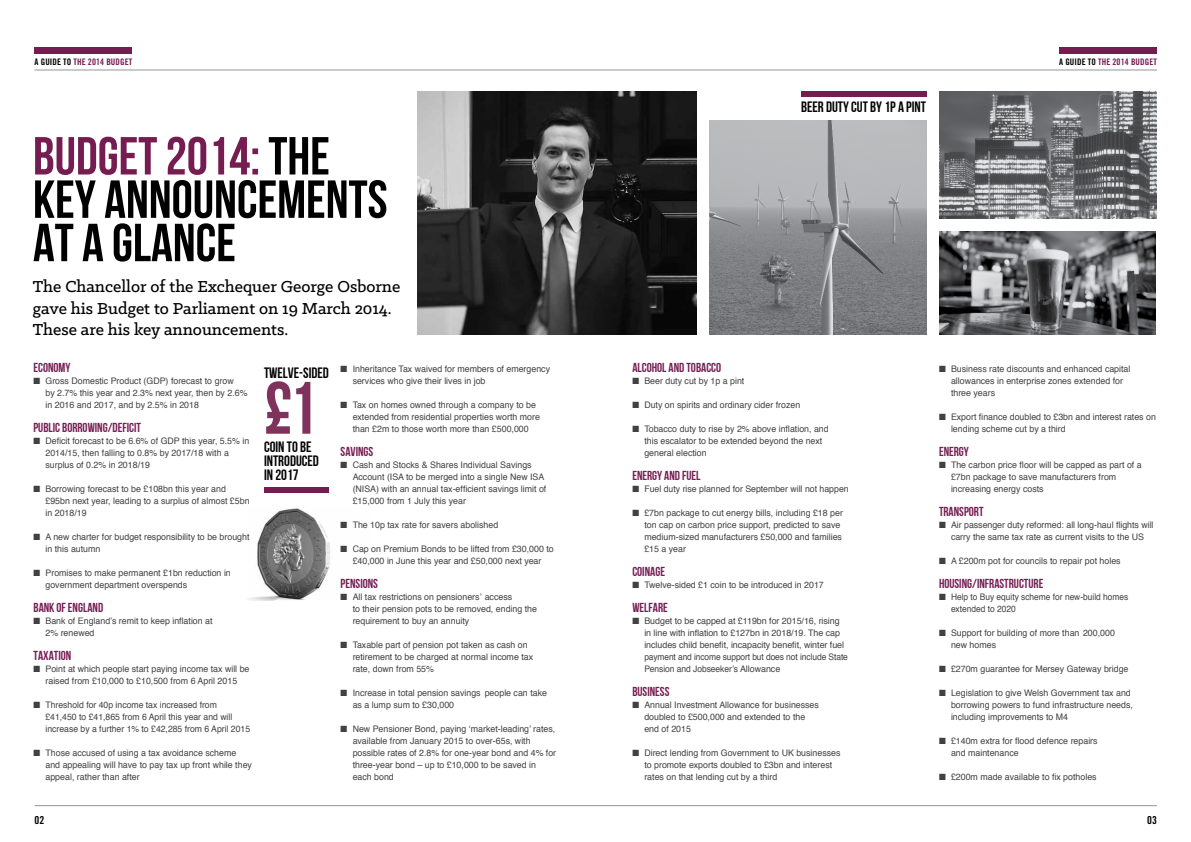
<style>
.page{position:relative;width:1191px;height:842px;background:#fff}
.page>*{position:absolute;margin:0;border:0;box-sizing:border-box;transform-origin:0 0}
.t1{font:74px "Bebas Neue";color:#7f325c}
.t2{font:53.4px/43.3px "Bebas Neue";color:#000}
.t3{font:500 18px/21.8px "Klinic Slab";color:#000}
.t4{font:15px/14px "Bebas Neue";color:#000}
.t5{font:13px "Bebas Neue";color:#751c51}
.t6{font:11px "Trade Gothic Bold Cond Twenty";color:#000}
.t7{font:9px/12px "Helvetica";color:#414042}
.t8{font:9px/12px "Helvetica";color:#414042;scale:.96 1}
.t9{font:9px/12px "Helvetica";color:#414042;scale:.93 1}
.t10{font:9px "Trade Gothic Bold Cond Twenty";letter-spacing:.01em;color:#751c51}
.s1{color:#000}
.s2{color:#751c51}
</style>
<div class="page">
<img style="left:249px;top:508px;width:81px;height:92px">
<hr style="left:35px;top:70px;width:1122px;height:1px;background:#939598">
<hr style="left:35px;top:805px;width:1122px;height:1px;background:#939598">
<div style="left:34px;top:47px;width:98px;height:6px;background:#751c51"></div>
<div style="left:1059px;top:47px;width:98px;height:6px;background:#751c51"></div>
<div style="left:264px;top:488px;width:65px;height:5px;background:#751c51"></div>
<img style="left:418px;top:92px;width:278px;height:243px">
<img style="left:709px;top:120px;width:217px;height:215px">
<img style="left:939px;top:92px;width:217px;height:126px">
<img style="left:939px;top:231px;width:217px;height:104px">
<div style="left:801px;top:92px;width:126px;height:5px;background:#751c51"></div>
<p class="t10" style="left:35px;top:56px;width:99px"><span class="s1">A GUIDE TO</span> THE 2014 BUDGET</p>
<p class="t10" style="left:1059px;top:56px;width:99px"><span class="s1">A GUIDE TO</span> THE 2014 BUDGET</p>
<h2 class="t2" style="left:33px;top:133px;width:356px"><span class="s2">BUDGET 2014:</span>THE<br>KEY ANNOUNCEMENTS<br>AT A GLANCE</h2>
<h3 class="t3" style="left:33px;top:275px;width:369px">The Chancellor of the Exchequer George Osborne gave his Budget to Parliament on 19 March 2014.<br>These are his key announcements.</h3>
<h3 class="t5" style="left:33px;top:360px;width:39px">ECONOMY</h3>
<p class="t7" style="left:45px;top:375px;width:203px;text-indent:-12px">■ Gross Domestic Product (GDP) forecast to grow<br>by 2.7% this year and 2.3% next year, then by 2.6% in 2016 and 2017, and by 2.5% in 2018</p>
<h3 class="t5" style="left:33px;top:420px;width:109px">PUBLIC BORROWING/DEFICIT</h3>
<p class="t7" style="left:45px;top:435px;width:205px;text-indent:-12px">■ Deficit forecast to be 6.6% of GDP this year, 5.5% in<br>2014/15, then falling to 0.8% by 2017/18 with a surplus of 0.2% in 2018/19</p>
<p class="t7" style="left:45px;top:483px;width:205px;text-indent:-12px">■ Borrowing forecast to be £108bn this year and £95bn next year, leading to a surplus of almost £5bn in 2018/19</p>
<p class="t7" style="left:45px;top:531px;width:205px;text-indent:-12px">■ A new charter for budget responsibility to be brought in this autumn</p>
<p class="t7" style="left:45px;top:567px;width:187px;text-indent:-12px">■ Promises to make permanent £1bn reduction in government department overspends</p>
<h3 class="t5" style="left:33px;top:600px;width:71px">BANK OF ENGLAND</h3>
<p class="t7" style="left:45px;top:615px;width:169px;text-indent:-12px">■ Bank of England’s remit to keep inflation at<br>2% renewed</p>
<h3 class="t5" style="left:33px;top:648px;width:39px">TAXATION</h3>
<p class="t7" style="left:33px;top:663px;width:217px;text-align:center">■ Point at which people start paying income tax will be raised from £10,000 to £10,500 from 6 April 2015</p>
<p class="t8" style="left:45px;top:699px;width:215px;text-indent:-12px">■ Threshold for 40p income tax increased from £41,450 to £41,865 from 6 April this year and will increase by a further 1% to £42,285 from 6 April 2015</p>
<p class="t7" style="left:45px;top:747px;width:208px;text-indent:-12px">■ Those accused of using a tax avoidance scheme and appealing will have to pay tax up front while they appeal, rather than after</p>
<p class="t7" style="left:353px;top:363px;width:199px;text-indent:-12px">■ Inheritance Tax waived for members of emergency services who give their lives in job</p>
<p class="t7" style="left:353px;top:399px;width:189px;text-indent:-12px">■ Tax on homes owned through a company to be extended from residential properties worth more than £2m to those worth more than £500,000</p>
<h3 class="t5" style="left:341px;top:444px;width:34px">SAVINGS</h3>
<p class="t7" style="left:353px;top:459px;width:195px;text-indent:-12px">■ Cash and Stocks &amp; Shares Individual Savings Account (ISA to be merged into a single New ISA (NISA) with an annual tax-efficient savings limit of £15,000 from 1 July this year</p>
<p class="t7" style="left:341px;top:519px;width:159px">■ The 10p tax rate for savers abolished</p>
<p class="t7" style="left:341px;top:543px;width:215px;text-align:center">■ Cap on Premium Bonds to be lifted from £30,000 to £40,000 in June this year and £50,000 next year</p>
<h3 class="t5" style="left:341px;top:576px;width:39px">PENSIONS</h3>
<p class="t7" style="left:353px;top:591px;width:186px;text-indent:-12px">■ All tax restrictions on pensioners’ access<br>to their pension pots to be removed, ending the requirement to buy an annuity</p>
<p class="t7" style="left:353px;top:639px;width:182px;text-indent:-12px">■ Taxable part of pension pot taken as cash on retirement to be charged at normal income tax rate, down from 55%</p>
<p class="t7" style="left:353px;top:687px;width:196px;text-indent:-12px">■ Increase in total pension savings people can take as a lump sum to £30,000</p>
<p class="t7" style="left:353px;top:723px;width:205px;text-indent:-12px">■ New Pensioner Bond, paying ‘market-leading’ rates, available from January 2015 to over-65s, with possible rates of 2.8% for one-year bond and 4% for three-year bond – up to £10,000 to be saved in each bond</p>
<h3 class="t4" style="left:264px;top:365px;width:54px">TWELVE-SIDED</h3>
<h1 class="t1" style="left:264px;top:368px;width:55px">£1</h1>
<h3 class="t4" style="left:264px;top:439px;width:50px">COIN TO BE<br>INTRODUCED<br>IN 2017</h3>
<h3 class="t4" style="left:801px;top:100px;width:127px">BEER DUTY CUT BY 1P A PINT</h3>
<h3 class="t5" style="left:632px;top:360px;width:90px">ALCOHOL AND TOBACCO</h3>
<p class="t7" style="left:632px;top:375px;width:114px">■ Beer duty cut by 1p a pint</p>
<p class="t7" style="left:632px;top:399px;width:169px">■ Duty on spirits and ordinary cider frozen</p>
<p class="t7" style="left:644px;top:423px;width:186px;text-indent:-12px">■ Tobacco duty to rise by 2% above inflation, and this escalator to be extended beyond the next general election</p>
<h3 class="t5" style="left:632px;top:468px;width:70px">ENERGY AND FUEL</h3>
<p class="t7" style="left:632px;top:483px;width:218px">■ Fuel duty rise planned for September will not happen</p>
<p class="t7" style="left:644px;top:507px;width:200px;text-indent:-12px">■ £7bn package to cut energy bills, including £18 per ton cap on carbon price support, predicted to save medium-sized manufacturers £50,000 and families £15 a year</p>
<h3 class="t5" style="left:632px;top:564px;width:34px">COINAGE</h3>
<p class="t7" style="left:632px;top:579px;width:193px">■ Twelve-sided £1 coin to be introduced in 2017</p>
<h3 class="t5" style="left:632px;top:600px;width:37px">WELFARE</h3>
<p class="t7" style="left:644px;top:615px;width:205px;text-indent:-12px">■ Budget to be capped at £119bn for 2015/16, rising in line with inflation to £127bn in 2018/19. The cap includes child benefit, incapacity benefit, winter fuel payment and income support but does not include State Pension and Jobseeker’s Allowance</p>
<h3 class="t5" style="left:632px;top:684px;width:39px">BUSINESS</h3>
<p class="t7" style="left:644px;top:699px;width:176px;text-indent:-12px">■ Annual Investment Allowance for businesses doubled to £500,000 and extended to the end of 2015</p>
<p class="t7" style="left:644px;top:747px;width:198px;text-indent:-12px">■ Direct lending from Government to UK businesses to promote exports doubled to £3bn and interest rates on that lending cut by a third</p>
<p class="t7" style="left:951px;top:363px;width:181px;text-indent:-12px">■ Business rate discounts and enhanced capital allowances in enterprise zones extended for three years</p>
<p class="t7" style="left:951px;top:411px;width:206px;text-indent:-12px">■ Export finance doubled to £3bn and interest rates on lending scheme cut by a third</p>
<h3 class="t5" style="left:939px;top:444px;width:31px">ENERGY</h3>
<p class="t7" style="left:951px;top:459px;width:192px;text-indent:-12px">■ The carbon price floor will be capped as part of a £7bn package to save manufacturers from increasing energy costs</p>
<h3 class="t5" style="left:939px;top:504px;width:46px">TRANSPORT</h3>
<p class="t7" style="left:939px;top:519px;width:216px;text-align:center">■ Air passenger duty reformed: all long-haul flights will carry the same tax rate as current visits to the US</p>
<p class="t7" style="left:939px;top:555px;width:183px">■ A £200m pot for councils to repair pot holes</p>
<h3 class="t5" style="left:939px;top:576px;width:106px">HOUSING/INFRASTRUCTURE</h3>
<p class="t9" style="left:951px;top:591px;width:192px;text-indent:-12px">■ Help to Buy equity scheme for new-build homes extended to 2020</p>
<p class="t7" style="left:951px;top:627px;width:165px;text-indent:-12px">■ Support for building of more than 200,000 new homes</p>
<p class="t7" style="left:939px;top:663px;width:191px">■ £270m guarantee for Mersey Gateway bridge</p>
<p class="t7" style="left:951px;top:687px;width:183px;text-indent:-12px">■ Legislation to give Welsh Government tax and borrowing powers to fund infrastructure needs, including improvements to M4</p>
<p class="t7" style="left:951px;top:735px;width:148px;text-indent:-12px">■ £140m extra for flood defence repairs and maintenance</p>
<p class="t7" style="left:939px;top:771px;width:159px">■ £200m made available to fix potholes</p>
<p class="t6" style="left:35px;top:813px;width:11px">02</p>
<p class="t6" style="left:1147px;top:813px;width:11px">03</p>
</div>
